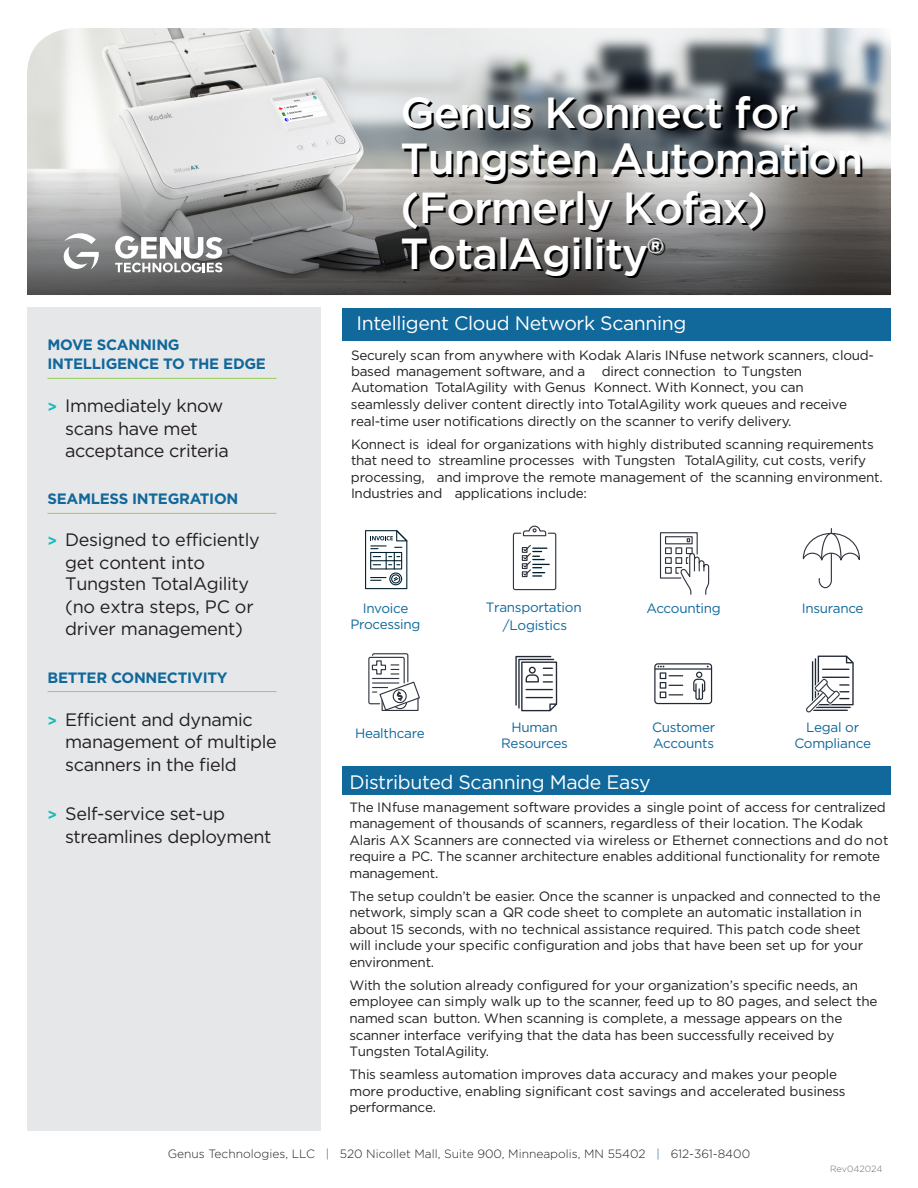
<style>
.page{position:relative;width:918px;height:1188px;background:#fff}
.page>*{position:absolute;margin:0;border:0;box-sizing:border-box;transform-origin:0 0}
.t1{font:500 43.5px/46.8px "Gotham";letter-spacing:-.02em;color:#000}
.t2{font:19.5px "Gotham";letter-spacing:-.02em;color:#fff}
.t3{font:18px/22.5px "Gotham";letter-spacing:-.02em;color:#231f20}
.t4{font:700 15px/19.5px "Gotham";letter-spacing:-.02em;color:#10689b}
.t5{font:13.5px/16.5px "Gotham";letter-spacing:-.02em;color:#231f20}
.t6{font:13.5px/16.5px "Gotham";letter-spacing:-.02em;color:#10689b;text-align:center}
.t7{font:300 12px "Gotham";color:#231f20}
.Section_Copy_Column{font:300 9px "Gotham";color:#6c6d70}
.s1{font-weight:700;font-size:15px;color:#14bbbd}
.s2{color:#10689b}
</style>
<div class="page">
<img style="left:27px;top:28px;width:864px;height:119px">
<svg style="left:27px;top:147px;width:864px;height:148px;background:#878786"></svg>
<div style="left:342px;top:767px;width:549px;height:28px;background:#10689b"></div>
<div style="left:342px;top:308px;width:549px;height:32px;background:#10689b"></div>
<div style="left:27px;top:307px;width:294px;height:824px;background:#e6e7e9"></div>
<hr style="left:48px;top:378px;width:228px;height:1px;background:#98cc5a">
<hr style="left:48px;top:513px;width:228px;height:1px;background:#98cc5a">
<hr style="left:48px;top:691px;width:228px;height:1px;background:#98cc5a">
<svg style="left:64px;top:233px;width:37px;height:37px"></svg>
<svg style="left:115px;top:236px;width:107px;height:36px"></svg>
<svg style="left:365px;top:530px;width:42px;height:59px"></svg>
<svg style="left:802px;top:529px;width:58px;height:60px"></svg>
<svg style="left:659px;top:532px;width:51px;height:63px"></svg>
<div style="left:513px;top:533px;width:43px;height:57px;border:1px solid #31353f;border-radius:2px"></div>
<svg style="left:522px;top:525px;width:25px;height:12px"></svg>
<svg style="left:522px;top:545px;width:28px;height:32px"></svg>
<svg style="left:368px;top:653px;width:52px;height:58px"></svg>
<svg style="left:515px;top:656px;width:42px;height:55px"></svg>
<svg style="left:654px;top:663px;width:58px;height:41px"></svg>
<svg style="left:806px;top:656px;width:48px;height:57px"></svg>
<h1 class="t1" style="left:403px;top:91px;width:464px">Genus Konnect for<br>Tungsten Automation (Formerly Kofax)<br>TotalAgility®</h1>
<p class="t2" style="left:356px;top:313px;width:332px">Intelligent Cloud Network Scanning</p>
<p class="t5" style="left:351px;top:346px;width:525px">Securely scan from anywhere with Kodak Alaris INfuse network scanners, cloud&shy;based management software, and a direct connection to Tungsten Automation TotalAgility with Genus Konnect. With Konnect, you can seamlessly deliver content directly into TotalAgility work queues and receive real-time user notifications directly on the scanner to verify delivery.</p>
<p class="t5" style="left:351px;top:436px;width:533px">Konnect is ideal for organizations with highly distributed scanning requirements that need to streamline processes with Tungsten TotalAgility, cut costs, verify processing, and improve the remote management of the scanning environment.<br>Industries and applications include:</p>
<p class="t4" style="left:48px;top:335px;width:220px">MOVE SCANNING<br>INTELLIGENCE TO THE EDGE</p>
<p class="t3" style="left:65px;top:394px;width:165px;text-indent:-18px"><span class="s1">&gt;</span> Immediately know scans have met acceptance criteria</p>
<p class="t4" style="left:48px;top:488px;width:192px">SEAMLESS INTEGRATION</p>
<p class="t3" style="left:65px;top:528px;width:196px;text-indent:-18px"><span class="s1">&gt;</span> Designed to efficiently get content into<br>Tungsten TotalAgility (no extra steps, PC or driver management)</p>
<p class="t4" style="left:48px;top:668px;width:182px">BETTER CONNECTIVITY</p>
<p class="t3" style="left:65px;top:708px;width:213px;text-indent:-18px"><span class="s1">&gt;</span> Efficient and dynamic management of multiple scanners in the field</p>
<p class="t3" style="left:65px;top:802px;width:208px;text-indent:-18px"><span class="s1">&gt;</span> Self-service set-up streamlines deployment</p>
<p class="t6" style="left:486px;top:599px;width:97px;line-height:17.5px">Transportation /Logistics</p>
<p class="t6" style="left:646px;top:600px;width:76px">Accounting</p>
<p class="t6" style="left:351px;top:600px;width:72px">Invoice<br>Processing</p>
<p class="t6" style="left:802px;top:600px;width:63px">Insurance</p>
<p class="t6" style="left:794px;top:719px;width:78px">Legal or<br>Compliance</p>
<p class="t6" style="left:652px;top:719px;width:65px;text-align:left">Customer<br>Accounts</p>
<p class="t6" style="left:501px;top:719px;width:68px">Human<br>Resources</p>
<p class="t6" style="left:355px;top:725px;width:71px">Healthcare</p>
<p class="t2" style="left:350px;top:771px;width:303px">Distributed Scanning Made Easy</p>
<p class="t5" style="left:349px;top:799px;width:541px">The INfuse management software provides a single point of access for centralized management of thousands of scanners, regardless of their location. The Kodak Alaris AX Scanners are connected via wireless or Ethernet connections and do not require a PC. The scanner architecture enables additional functionality for remote management.</p>
<p class="t5" style="left:349px;top:888px;width:533px">The setup couldn’t be easier. Once the scanner is unpacked and connected to the network, simply scan a QR code sheet to complete an automatic installation in about 15 seconds, with no technical assistance required. This patch code sheet will include your specific configuration and jobs that have been set up for your environment.</p>
<p class="t5" style="left:349px;top:977px;width:530px">With the solution already configured for your organization’s specific needs, an employee can simply walk up to the scanner, feed up to 80 pages, and select the named scan button. When scanning is complete, a message appears on the scanner interface verifying that the data has been successfully received by Tungsten TotalAgility.</p>
<p class="t5" style="left:350px;top:1066px;width:498px">This seamless automation improves data accuracy and makes your people more productive, enabling significant cost savings and accelerated business performance.</p>
<p class="t7" style="left:168px;top:1147px;width:584px">Genus Technologies, LLC <span class="s2">|</span> 520 Nicollet Mall, Suite 900, Minneapolis, MN 55402 <span class="s2">|</span> 612-361-8400</p>
<p class="Section_Copy_Column" style="left:830px;top:1163px;width:54px">Rev042024</p>
</div>
